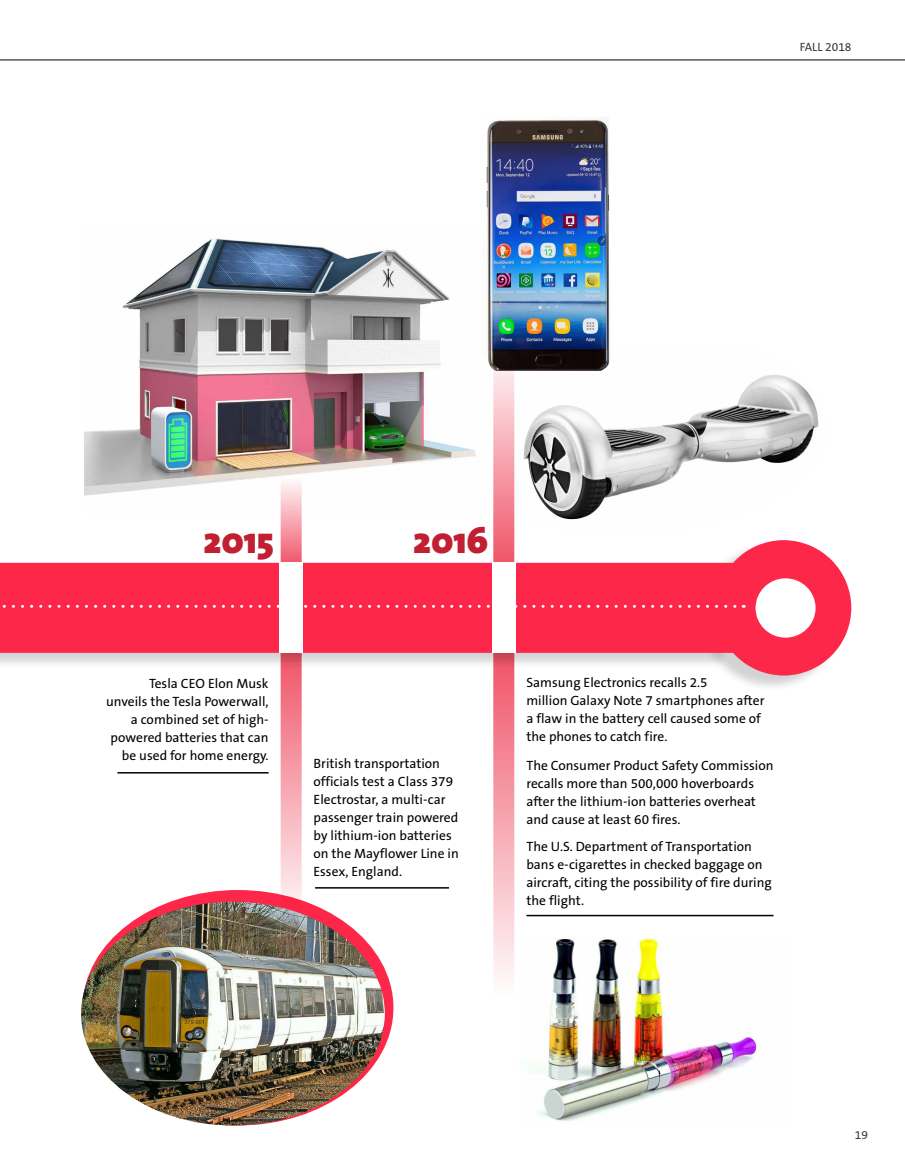
<style>
.page{position:relative;width:905px;height:1175px;background:#fff}
.page>*{position:absolute;margin:0;border:0;box-sizing:border-box;transform-origin:0 0}
.t1{font:900 37.5px "The Sans";color:#c02032}
.t2{font:13.5px/18px "The Sans B5 Plain";color:#000}
.t3{font:12px "The Sans B5 Plain";color:#3f3a3c}
</style>
<div class="page">
<hr style="left:0;top:60px;width:904px;height:1px;background:#000">
<img style="left:84px;top:238px;width:392px;height:258px">
<svg style="left:280px;top:459px;width:22px;height:103px"></svg>
<svg style="left:493px;top:371px;width:21px;height:191px"></svg>
<div style="left:493px;top:651px;width:21px;height:416px;background:linear-gradient(to bottom,#f0576b,#fff)"></div>
<svg style="left:280px;top:669px;width:22px;height:231px"></svg>
<img style="left:524px;top:349px;width:295px;height:171px">
<div style="left:695px;top:540px;width:152px;height:151px;background:#000;opacity:.18"></div>
<div style="left:716px;top:540px;width:135px;height:135px;border:78px solid #fd2749;border-radius:50%"></div>
<div style="left:0;top:562px;width:728px;height:107px;background:#000;opacity:.18"></div>
<div style="left:0;top:563px;width:688px;height:90px;background:#fd2749"></div>
<svg style="left:2px;top:605px;width:742px;height:3px"></svg>
<div style="left:755px;top:578px;width:60px;height:59px;background:#fff;border-radius:50%"></div>
<div style="left:279px;top:562px;width:24px;height:91px;background:#fff"></div>
<div style="left:492px;top:562px;width:23px;height:91px;background:#fff"></div>
<hr style="left:526px;top:914px;width:247px;height:2px;background:#000">
<img style="left:486px;top:118px;width:123px;height:253px">
<img style="left:523px;top:937px;width:236px;height:184px">
<hr style="left:315px;top:887px;width:134px;height:1px;background:#000">
<hr style="left:117px;top:772px;width:152px;height:1px;background:#000">
<img style="left:81px;top:901px;width:304px;height:224px">
<p class="t3" style="left:800px;top:40px;width:53px">FALL 2018</p>
<h1 class="t1" style="left:203px;top:508px;width:72px">2015</h1>
<h1 class="t1" style="left:413px;top:508px;width:77px">2016</h1>
<p class="t2" style="left:106px;top:675px;width:164px;text-align:right">Tesla CEO Elon Musk unveils the Tesla Powerwall, a combined set of high&shy;powered batteries that can be used for home energy.</p>
<p class="t2" style="left:313px;top:754px;width:147px">British transportation officials test a Class 379<br>Electrostar, a multi-car passenger train powered by lithium-ion batteries on the Mayflower Line in<br>Essex, England.</p>
<p class="t2" style="left:526px;top:674px;width:240px">Samsung Electronics recalls 2.5<br>million Galaxy Note 7 smartphones after a flaw in the battery cell caused some of the phones to catch fire.</p>
<p class="t2" style="left:526px;top:757px;width:248px">The Consumer Product Safety Commission recalls more than 500,000 hoverboards after the lithium-ion batteries overheat and cause at least 60 fires.</p>
<p class="t2" style="left:526px;top:838px;width:247px">The U.S. Department of Transportation bans e-cigarettes in checked baggage on aircraft, citing the possibility of fire during the flight.</p>
<p class="t3" style="left:854px;top:1129px;width:15px">19</p>
</div>
